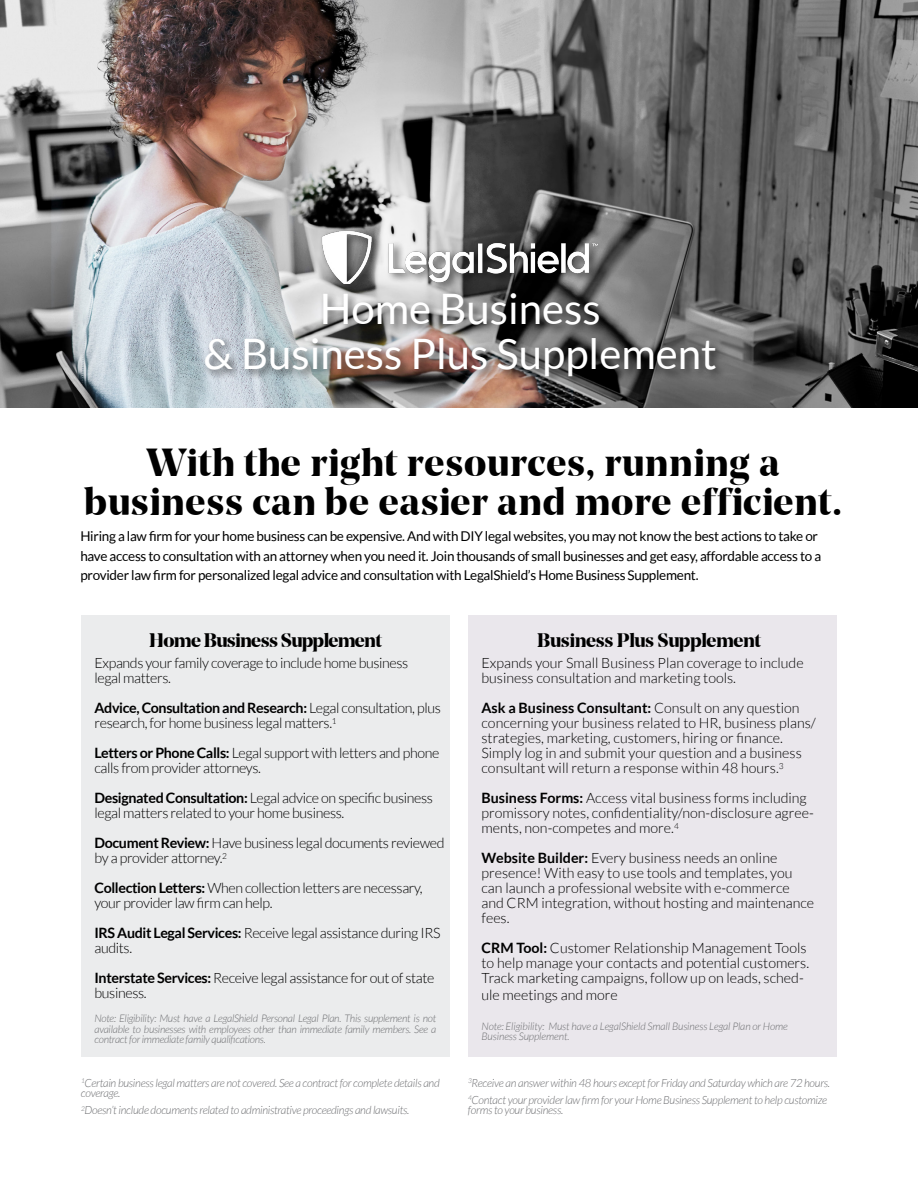
<style>
.page{position:relative;width:918px;height:1188px;background:#fff}
.page>*{position:absolute;margin:0;border:0;box-sizing:border-box;transform-origin:0 0}
.t1{font:42px/45px "Best Defense";color:#fff;text-align:center}
.t2{font:39px/39px "Swift Justice";letter-spacing:.025em;color:#000;text-align:center}
.t3{font:19.5px "Swift Justice";letter-spacing:-.02em;color:#000}
.t4{font:300 14.25px/15px "Best Defense";color:#000}
.t5{font:300 14.25px/15px "Best Defense";letter-spacing:-.025em;color:#000}
.t6{font:13.5px/19.5px "Best Defense";letter-spacing:-.02em;color:#000}
.t7{font:italic 300 11.25px/10.5px "Best Defense";letter-spacing:-.025em;color:#6d6e71}
.t8{font:italic 300 10.5px/10.5px "Best Defense";letter-spacing:-.01em;color:#6d6e71;text-align:justify}
.s1{font-weight:700}
</style>
<div class="page">
<img style="left:0;top:0;width:918px;height:408px">
<div style="left:468px;top:616px;width:369px;height:441px;background:#eae7ec"></div>
<div style="left:82px;top:616px;width:368px;height:441px;background:#ebeced"></div>
<div style="left:202px;top:227px;width:525px;height:160px;background:#000;opacity:.65"></div>
<img style="left:314px;top:225px;width:292px;height:59px">
<h1 class="t1" style="left:203px;top:286px;width:515px">Home Business<br>&amp; Business Plus Supplement</h1>
<h2 class="t2" style="left:85px;top:442px;width:759px">With the right resources, running a business can be easier and more efficient.</h2>
<p class="t6" style="left:80px;top:527px;width:742px">Hiring a law firm for your home business can be expensive. And with DIY legal websites, you may not know the best actions to take or have access to consultation with an attorney when you need it. Join thousands of small businesses and get easy, affordable access to a provider law firm for personalized legal advice and consultation with LegalShield’s Home Business Supplement.</p>
<h3 class="t3" style="left:149px;top:627px;width:234px">Home Business Supplement</h3>
<p class="t5" style="left:94px;top:656px;width:315px">Expands your family coverage to include home business legal matters.</p>
<p class="t5" style="left:94px;top:701px;width:348px"><span class="s1">Advice, Consultation and Research:</span> Legal consultation, plus research, for home business legal matters.<sup>1</sup></p>
<p class="t5" style="left:94px;top:746px;width:346px"><span class="s1">Letters or Phone Calls:</span> Legal support with letters and phone calls from provider attorneys.</p>
<p class="t5" style="left:94px;top:791px;width:340px"><span class="s1">Designated Consultation:</span> Legal advice on specific business legal matters related to your home business.</p>
<p class="t5" style="left:94px;top:836px;width:352px"><span class="s1">Document Review:</span> Have business legal documents reviewed by a provider attorney.<sup>2</sup></p>
<p class="t5" style="left:94px;top:881px;width:330px"><span class="s1">Collection Letters:</span> When collection letters are necessary, your provider law firm can help.</p>
<p class="t5" style="left:94px;top:926px;width:348px"><span class="s1">IRS Audit Legal Services:</span> Receive legal assistance during IRS audits.</p>
<p class="t5" style="left:94px;top:971px;width:342px"><span class="s1">Interstate Services:</span> Receive legal assistance for out of state business.</p>
<p class="t8" style="left:94px;top:1014px;width:343px">Note: Eligibility: Must have a LegalShield Personal Legal Plan. This supplement is not available to businesses with employees other than immediate family members. See a contract for immediate family qualifications.</p>
<p class="t7" style="left:81px;top:1078px;width:360px"><sup>1</sup>Certain business legal matters are not covered. See a contract for complete details and coverage.</p>
<p class="t7" style="left:81px;top:1106px;width:330px"><sup>2</sup>Doesn’t include documents related to administrative proceedings and lawsuits.</p>
<h3 class="t3" style="left:537px;top:627px;width:225px">Business Plus Supplement</h3>
<p class="t4" style="left:482px;top:656px;width:324px">Expands your Small Business Plan coverage to include business consultation and marketing tools.</p>
<p class="t4" style="left:482px;top:701px;width:336px"><span class="s1">Ask a Business Consultant:</span> Consult on any question concerning your business related to HR, business plans/ strategies, marketing, customers, hiring or finance.<br>Simply log in and submit your question and a business consultant will return a response within 48 hours.<sup>3</sup></p>
<p class="t4" style="left:482px;top:791px;width:334px"><span class="s1">Business Forms:</span> Access vital business forms including promissory notes, confidentiality/non-disclosure agree&shy;ments, non-competes and more.<sup>4</sup></p>
<p class="t4" style="left:482px;top:851px;width:334px"><span class="s1">Website Builder:</span> Every business needs an online presence! With easy to use tools and templates, you can launch a professional website with e-commerce and CRM integration, without hosting and maintenance fees.</p>
<p class="t4" style="left:482px;top:941px;width:329px"><span class="s1">CRM Tool:</span> Customer Relationship Management Tools to help manage your contacts and potential customers.<br>Track marketing campaigns, follow up on leads, sched-</p>
<p class="t4" style="left:482px;top:987px;width:138px">ule meetings and more</p>
<p class="t8" style="left:482px;top:1021px;width:308px">Note: Eligibility: Must have a LegalShield Small Business Legal Plan or Home<br>Business Supplement.</p>
<p class="t7" style="left:468px;top:1074px;width:364px;line-height:17.2px"><sup>3</sup>Receive an answer within 48 hours except for Friday and Saturday which are 72 hours.<br><sup>4</sup>Contact your provider law firm for your Home Business Supplement to help customize</p>
<p class="t7" style="left:468px;top:1106px;width:97px">forms to your business.</p>
</div>
